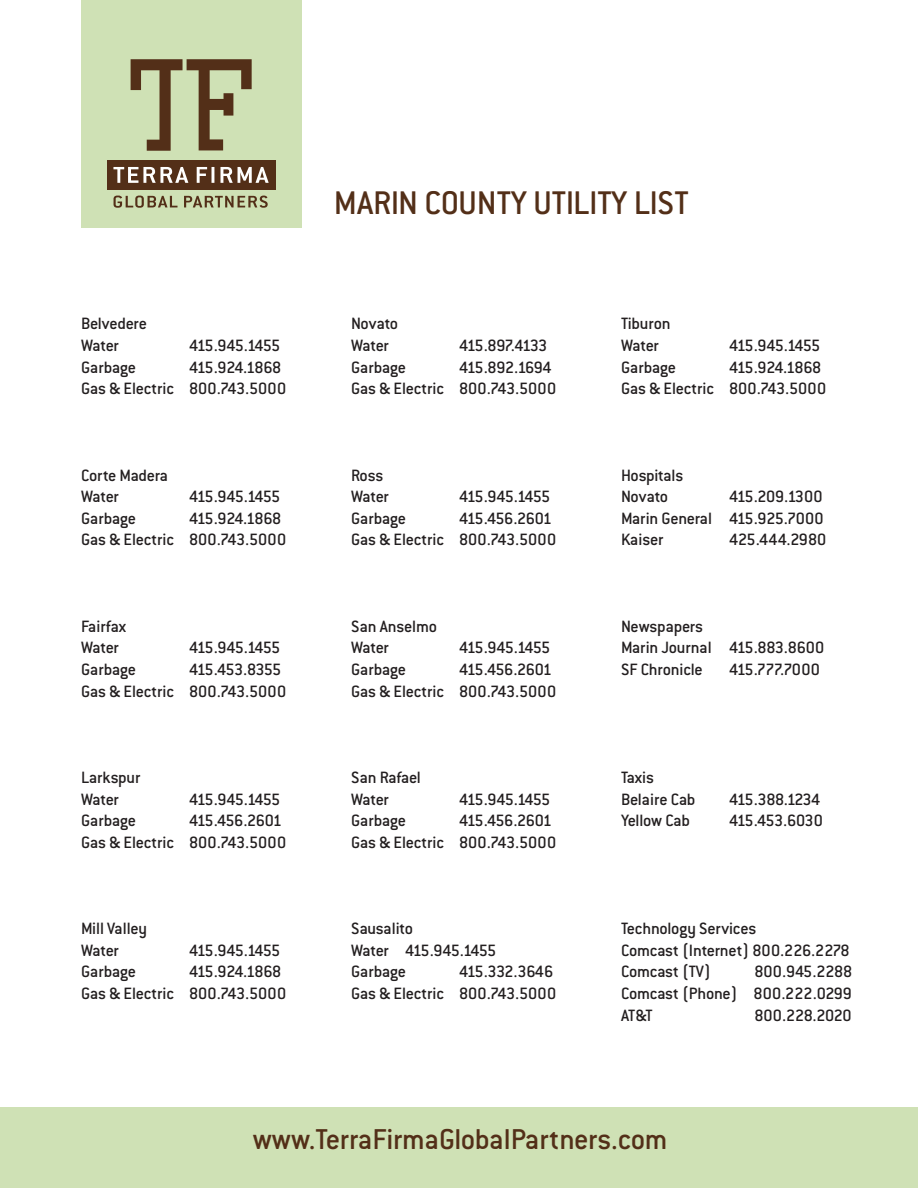
<style>
.page{position:relative;width:918px;height:1188px;background:#fff}
.page>*{position:absolute;margin:0;border:0;box-sizing:border-box;transform-origin:0 0}
.t1{font:500 36px "Conduit ITC Std";letter-spacing:-.01em;color:#532f18}
.t2{font:500 31.5px "Conduit ITC Std";letter-spacing:-.015em;color:#532f18}
.t3{font:500 18px "Conduit ITC Std";letter-spacing:-.015em;color:#231f20}
.t4{font:500 18px "Conduit ITC Std";letter-spacing:-.05em;color:#231f20}
.t5{font:500 18px "Conduit ITC Std";letter-spacing:-.04em;color:#231f20}
.t6{font:500 18px "Conduit ITC Std";letter-spacing:-.06em;color:#231f20}
.t7{font:500 18px "Conduit ITC Std";letter-spacing:-.08em;color:#231f20}
.t8{font:500 18px "Conduit ITC Std";letter-spacing:-.07em;color:#231f20}
.t9{font:500 18px "Conduit ITC Std";letter-spacing:-.035em;color:#231f20}
</style>
<div class="page">
<div style="left:81px;top:0;width:221px;height:228px;background:#cfe1b5"></div>
<svg style="left:114px;top:196px;width:64px;height:12px"></svg>
<svg style="left:184px;top:196px;width:84px;height:12px"></svg>
<div style="left:107px;top:160px;width:169px;height:29px;background:#532f18"></div>
<svg style="left:113px;top:167px;width:75px;height:16px"></svg>
<svg style="left:197px;top:167px;width:17px;height:16px"></svg>
<svg style="left:221px;top:167px;width:48px;height:16px"></svg>
<svg style="left:131px;top:59px;width:121px;height:92px"></svg>
<div style="left:0;top:1107px;width:918px;height:81px;background:#cfe1b5"></div>
<p class="t1" style="left:334px;top:183px;width:356px">MARIN COUNTY UTILITY LIST</p>
<p class="t3" style="left:81px;top:314px;width:68px">Belvedere</p>
<p class="t3" style="left:351px;top:314px;width:49px">Novato</p>
<p class="t3" style="left:621px;top:314px;width:51px">Tiburon</p>
<p class="t3" style="left:81px;top:335px;width:40px">Water</p>
<p class="t4" style="left:189px;top:335px;width:93px">415.945.1455</p>
<p class="t3" style="left:351px;top:335px;width:40px">Water</p>
<p class="t7" style="left:459px;top:335px;width:90px">415.897.4133</p>
<p class="t3" style="left:621px;top:335px;width:40px">Water</p>
<p class="t4" style="left:729px;top:335px;width:93px">415.945.1455</p>
<p class="t3" style="left:81px;top:357px;width:57px">Garbage</p>
<p class="t6" style="left:189px;top:357px;width:94px">415.924.1868</p>
<p class="t3" style="left:351px;top:357px;width:57px">Garbage</p>
<p class="t5" style="left:459px;top:357px;width:94px">415.892.1694</p>
<p class="t3" style="left:621px;top:357px;width:57px">Garbage</p>
<p class="t6" style="left:729px;top:357px;width:94px">415.924.1868</p>
<p class="t3" style="left:81px;top:379px;width:207px">Gas &amp; Electric 800.743.5000</p>
<p class="t3" style="left:351px;top:379px;width:207px">Gas &amp; Electric 800.743.5000</p>
<p class="t3" style="left:621px;top:379px;width:207px">Gas &amp; Electric 800.743.5000</p>
<p class="t3" style="left:81px;top:465px;width:89px">Corte Madera</p>
<p class="t3" style="left:351px;top:465px;width:34px">Ross</p>
<p class="t3" style="left:621px;top:465px;width:64px">Hospitals</p>
<p class="t3" style="left:81px;top:487px;width:40px">Water</p>
<p class="t4" style="left:189px;top:487px;width:93px">415.945.1455</p>
<p class="t3" style="left:351px;top:487px;width:40px">Water</p>
<p class="t4" style="left:459px;top:487px;width:93px">415.945.1455</p>
<p class="t3" style="left:621px;top:487px;width:49px">Novato</p>
<p class="t3" style="left:729px;top:487px;width:95px">415.209.1300</p>
<p class="t3" style="left:81px;top:508px;width:57px">Garbage</p>
<p class="t6" style="left:189px;top:508px;width:94px">415.924.1868</p>
<p class="t3" style="left:351px;top:508px;width:57px">Garbage</p>
<p class="t4" style="left:459px;top:508px;width:94px">415.456.2601</p>
<p class="t3" style="left:621px;top:508px;width:204px">Marin General 415.925.7000</p>
<p class="t3" style="left:81px;top:530px;width:207px">Gas &amp; Electric 800.743.5000</p>
<p class="t3" style="left:351px;top:530px;width:207px">Gas &amp; Electric 800.743.5000</p>
<p class="t3" style="left:621px;top:530px;width:44px">Kaiser</p>
<p class="t3" style="left:729px;top:530px;width:99px">425.444.2980</p>
<p class="t3" style="left:81px;top:616px;width:47px">Fairfax</p>
<p class="t3" style="left:351px;top:616px;width:87px">San Anselmo</p>
<p class="t3" style="left:621px;top:616px;width:84px">Newspapers</p>
<p class="t3" style="left:81px;top:638px;width:40px">Water</p>
<p class="t4" style="left:189px;top:638px;width:93px">415.945.1455</p>
<p class="t3" style="left:351px;top:638px;width:40px">Water</p>
<p class="t4" style="left:459px;top:638px;width:93px">415.945.1455</p>
<p class="t3" style="left:621px;top:638px;width:205px">Marin Journal 415.883.8600</p>
<p class="t3" style="left:81px;top:659px;width:57px">Garbage</p>
<p class="t4" style="left:189px;top:659px;width:94px">415.453.8355</p>
<p class="t3" style="left:351px;top:659px;width:57px">Garbage</p>
<p class="t4" style="left:459px;top:659px;width:94px">415.456.2601</p>
<p class="t3" style="left:621px;top:659px;width:83px">SF Chronicle</p>
<p class="t5" style="left:729px;top:659px;width:93px">415.777.7000</p>
<p class="t3" style="left:81px;top:681px;width:207px">Gas &amp; Electric 800.743.5000</p>
<p class="t3" style="left:351px;top:681px;width:207px">Gas &amp; Electric 800.743.5000</p>
<p class="t3" style="left:81px;top:767px;width:61px">Larkspur</p>
<p class="t3" style="left:351px;top:767px;width:71px">San Rafael</p>
<p class="t3" style="left:621px;top:767px;width:35px">Taxis</p>
<p class="t3" style="left:81px;top:789px;width:40px">Water</p>
<p class="t4" style="left:189px;top:789px;width:93px">415.945.1455</p>
<p class="t3" style="left:351px;top:789px;width:40px">Water</p>
<p class="t4" style="left:459px;top:789px;width:93px">415.945.1455</p>
<p class="t3" style="left:621px;top:789px;width:76px">Belaire Cab</p>
<p class="t8" style="left:729px;top:789px;width:93px">415.388.1234</p>
<p class="t3" style="left:81px;top:811px;width:57px">Garbage</p>
<p class="t4" style="left:189px;top:811px;width:94px">415.456.2601</p>
<p class="t3" style="left:351px;top:811px;width:57px">Garbage</p>
<p class="t4" style="left:459px;top:811px;width:94px">415.456.2601</p>
<p class="t3" style="left:621px;top:811px;width:71px">Yellow Cab</p>
<p class="t9" style="left:729px;top:811px;width:95px">415.453.6030</p>
<p class="t3" style="left:81px;top:832px;width:207px">Gas &amp; Electric 800.743.5000</p>
<p class="t3" style="left:351px;top:832px;width:207px">Gas &amp; Electric 800.743.5000</p>
<p class="t3" style="left:81px;top:919px;width:68px">Mill Valley</p>
<p class="t3" style="left:351px;top:919px;width:64px">Sausalito</p>
<p class="t3" style="left:621px;top:919px;width:137px">Technology Services</p>
<p class="t3" style="left:81px;top:940px;width:40px">Water</p>
<p class="t4" style="left:189px;top:940px;width:93px">415.945.1455</p>
<p class="t5" style="left:351px;top:940px;width:147px">Water 415.945.1455</p>
<p class="t3" style="left:621px;top:940px;width:230px">Comcast (Internet) 800.226.2278</p>
<p class="t3" style="left:81px;top:962px;width:57px">Garbage</p>
<p class="t6" style="left:189px;top:962px;width:94px">415.924.1868</p>
<p class="t3" style="left:351px;top:962px;width:57px">Garbage</p>
<p class="t5" style="left:459px;top:962px;width:96px">415.332.3646</p>
<p class="t3" style="left:621px;top:962px;width:91px">Comcast (TV)</p>
<p class="t3" style="left:754px;top:962px;width:99px">800.945.2288</p>
<p class="t3" style="left:81px;top:983px;width:207px">Gas &amp; Electric 800.743.5000</p>
<p class="t3" style="left:351px;top:983px;width:207px">Gas &amp; Electric 800.743.5000</p>
<p class="t3" style="left:621px;top:983px;width:233px">Comcast (Phone) 800.222.0299</p>
<p class="t3" style="left:621px;top:1005px;width:33px">AT&amp;T</p>
<p class="t3" style="left:754px;top:1005px;width:99px">800.228.2020</p>
<p class="t2" style="left:253px;top:1121px;width:416px">www.TerraFirmaGlobalPartners.com</p>
</div>
